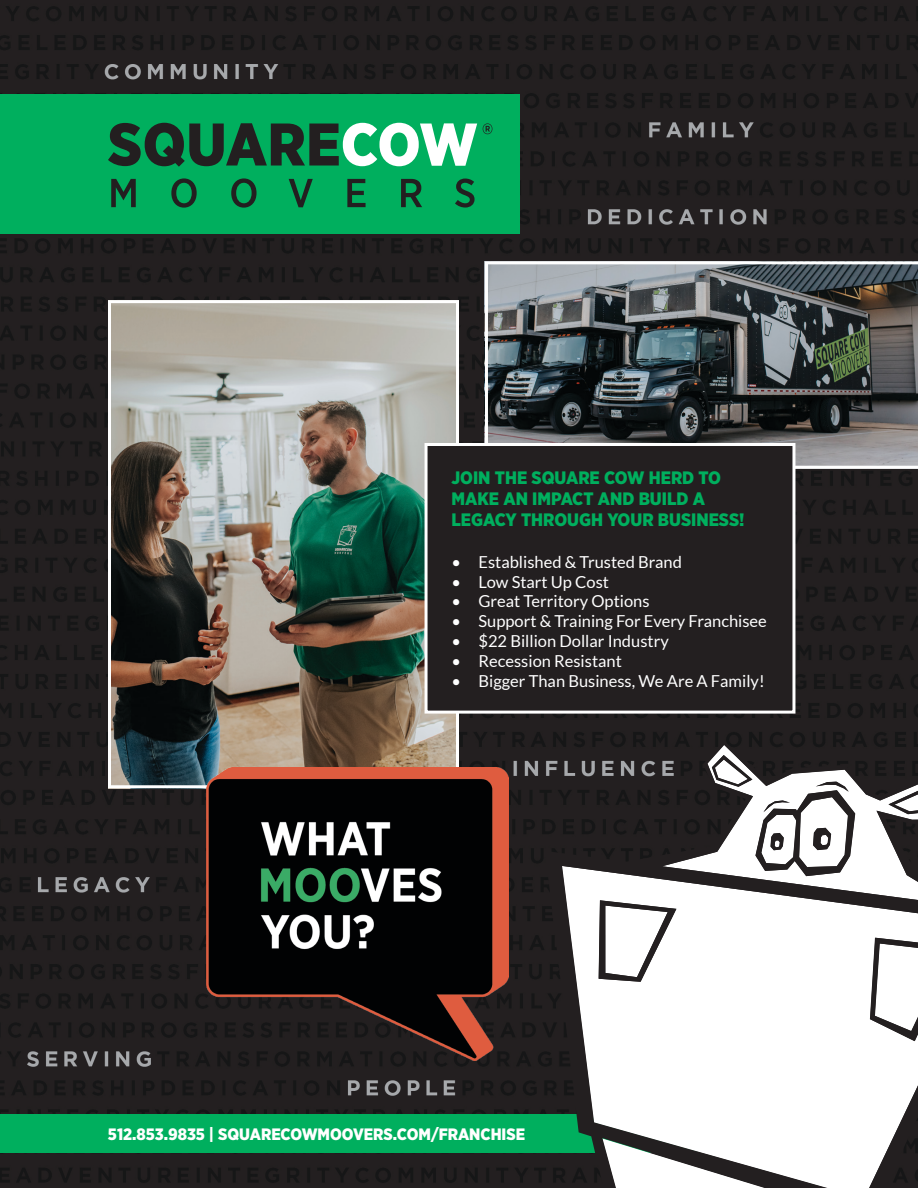
<style>
.page{position:relative;width:918px;height:1188px;background:#fff}
.page>*{position:absolute;margin:0;border:0;box-sizing:border-box;transform-origin:0 0}
.t1{font:900 18px/21px "Gotham Narrow";color:#00af5e}
.t2{font:16.5px "Lato";color:#fff}
.t3{font:900 16.5px "Gotham Narrow";color:#fff}
</style>
<div class="page">
<img style="left:0;top:0;width:918px;height:1188px">
<img style="left:112px;top:304px;width:343px;height:480px">
<div style="left:108px;top:300px;width:351px;height:488px;border:3px solid #fff"></div>
<img style="left:485px;top:261px;width:433px;height:208px">
<div style="left:426px;top:444px;width:368px;height:268px;background:#231f20"></div>
<div style="left:425px;top:443px;width:370px;height:271px;border:3px solid #fff"></div>
<div style="left:0;top:94px;width:519px;height:140px;background:#00af5e"></div>
<svg style="left:108px;top:123px;width:369px;height:44px"></svg>
<svg style="left:111px;top:179px;width:25px;height:28px"></svg>
<svg style="left:171px;top:178px;width:26px;height:30px"></svg>
<svg style="left:231px;top:178px;width:26px;height:30px"></svg>
<svg style="left:289px;top:179px;width:24px;height:28px"></svg>
<svg style="left:347px;top:179px;width:19px;height:28px"></svg>
<svg style="left:401px;top:179px;width:21px;height:28px"></svg>
<svg style="left:455px;top:179px;width:20px;height:29px"></svg>
<svg style="left:483px;top:123px;width:9px;height:11px"></svg>
<div style="left:0;top:1115px;width:697px;height:38px;background:#00af5e"></div>
<img style="left:206px;top:768px;width:302px;height:293px">
<svg style="left:545px;top:741px;width:373px;height:447px"></svg>
<p class="t1" style="left:452px;top:467px;width:294px">JOIN THE SQUARE COW HERD TO<br>MAKE AN IMPACT AND BUILD A<br>LEGACY THROUGH YOUR BUSINESS!</p>
<p class="t2" style="left:452px;top:553px;width:232px">• Established &amp; Trusted Brand</p>
<p class="t2" style="left:452px;top:572px;width:159px">• Low Start Up Cost</p>
<p class="t2" style="left:452px;top:592px;width:200px">• Great Territory Options</p>
<p class="t2" style="left:452px;top:612px;width:317px">• Support &amp; Training For Every Franchisee</p>
<p class="t2" style="left:452px;top:632px;width:219px">• $22 Billion Dollar Industry</p>
<p class="t2" style="left:452px;top:652px;width:172px">• Recession Resistant</p>
<p class="t2" style="left:452px;top:671px;width:315px">• Bigger Than Business, We Are A Family!</p>
<p class="t3" style="left:108px;top:1123px;width:419px">512.853.9835 | SQUARECOWMOOVERS.COM/FRANCHISE</p>
</div>
